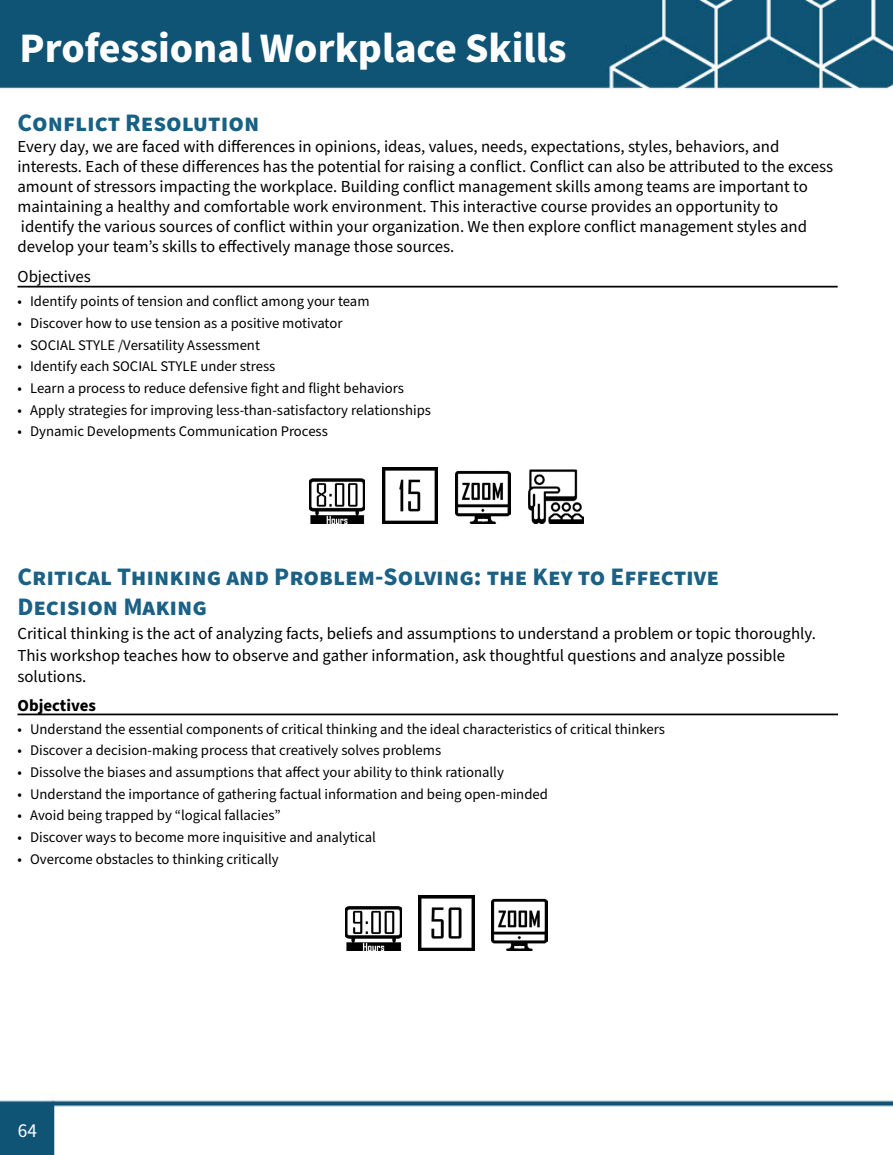
<style>
.page{position:relative;width:893px;height:1155px;background:#fff}
.page>*{position:absolute;margin:0;border:0;box-sizing:border-box;transform-origin:0 0}
.t1{font:700 42px "Source Sans Pro";color:#fff}
.t2{font:700 25.2px/30.2px "Source Sans Pro";color:#1b6185}
.t3{font:700 25.2px "Source Sans Pro";color:#176185}
.t4{font:19.25px "Source Sans Pro";color:#fff}
.t5{font:16.8px/20.2px "Source Sans Pro";color:#000}
.t6{font:700 16.8px "Source Sans Pro";color:#000}
.t7{font:14.7px "Source Sans Pro";color:#000}
</style>
<div class="page">
<img style="left:0;top:0;width:892px;height:1155px">
<hr style="left:18px;top:286px;width:819px;height:2px;background:#000">
<hr style="left:17px;top:714px;width:821px;height:1px;background:#000">
<img style="left:309px;top:468px;width:56px;height:55px">
<img style="left:382px;top:468px;width:56px;height:55px">
<img style="left:455px;top:468px;width:55px;height:55px">
<img style="left:528px;top:468px;width:55px;height:55px">
<img style="left:346px;top:895px;width:55px;height:56px">
<img style="left:419px;top:895px;width:55px;height:56px">
<img style="left:492px;top:895px;width:55px;height:56px">
<h1 class="t1" style="left:20px;top:19px;width:548px">Professional Workplace Skills</h1>
<h2 class="t3" style="left:18px;top:105px;width:243px">Conflict Resolution</h2>
<p class="t5" style="left:18px;top:136px;width:817px">Every day, we are faced with differences in opinions, ideas, values, needs, expectations, styles, behaviors, and interests. Each of these differences has the potential for raising a conflict. Conflict can also be attributed to the excess amount of stressors impacting the workplace. Building conflict management skills among teams are important to maintaining a healthy and comfortable work environment. This interactive course provides an opportunity to identify the various sources of conflict within your organization. We then explore conflict management styles and develop your team’s skills to effectively manage those sources.</p>
<p class="t5" style="left:18px;top:267px;width:75px">Objectives</p>
<p class="t7" style="left:18px;top:292px;width:353px">• Identify points of tension and conflict among your team</p>
<p class="t7" style="left:18px;top:313px;width:326px">• Discover how to use tension as a positive motivator</p>
<p class="t7" style="left:18px;top:335px;width:244px">• SOCIAL STYLE /Versatility Assessment</p>
<p class="t7" style="left:18px;top:357px;width:259px">• Identify each SOCIAL STYLE under stress</p>
<p class="t7" style="left:18px;top:378px;width:388px">• Learn a process to reduce defensive fight and flight behaviors</p>
<p class="t7" style="left:18px;top:400px;width:415px">• Apply strategies for improving less-than-satisfactory relationships</p>
<p class="t7" style="left:18px;top:422px;width:312px">• Dynamic Developments Communication Process</p>
<h2 class="t2" style="left:18px;top:562px;width:703px">Critical Thinking and Problem-Solving: The Key to Effective<br>Decision Making</h2>
<p class="t5" style="left:18px;top:623px;width:800px;line-height:21.7px">Critical thinking is the act of analyzing facts, beliefs and assumptions to understand a problem or topic thoroughly.<br>This workshop teaches how to observe and gather information, ask thoughtful questions and analyze possible solutions.</p>
<p class="t6" style="left:18px;top:694px;width:80px">Objectives</p>
<p class="t7" style="left:18px;top:719px;width:649px">• Understand the essential components of critical thinking and the ideal characteristics of critical thinkers</p>
<p class="t7" style="left:18px;top:741px;width:425px">• Discover a decision-making process that creatively solves problems</p>
<p class="t7" style="left:18px;top:762px;width:488px">• Dissolve the biases and assumptions that affect your ability to think rationally</p>
<p class="t7" style="left:18px;top:784px;width:532px">• Understand the importance of gathering factual information and being open-minded</p>
<p class="t7" style="left:18px;top:806px;width:265px">• Avoid being trapped by “logical fallacies”</p>
<p class="t7" style="left:18px;top:827px;width:360px">• Discover ways to become more inquisitive and analytical</p>
<p class="t7" style="left:18px;top:849px;width:263px">• Overcome obstacles to thinking critically</p>
<p class="t4" style="left:18px;top:1118px;width:21px">64</p>
</div>
